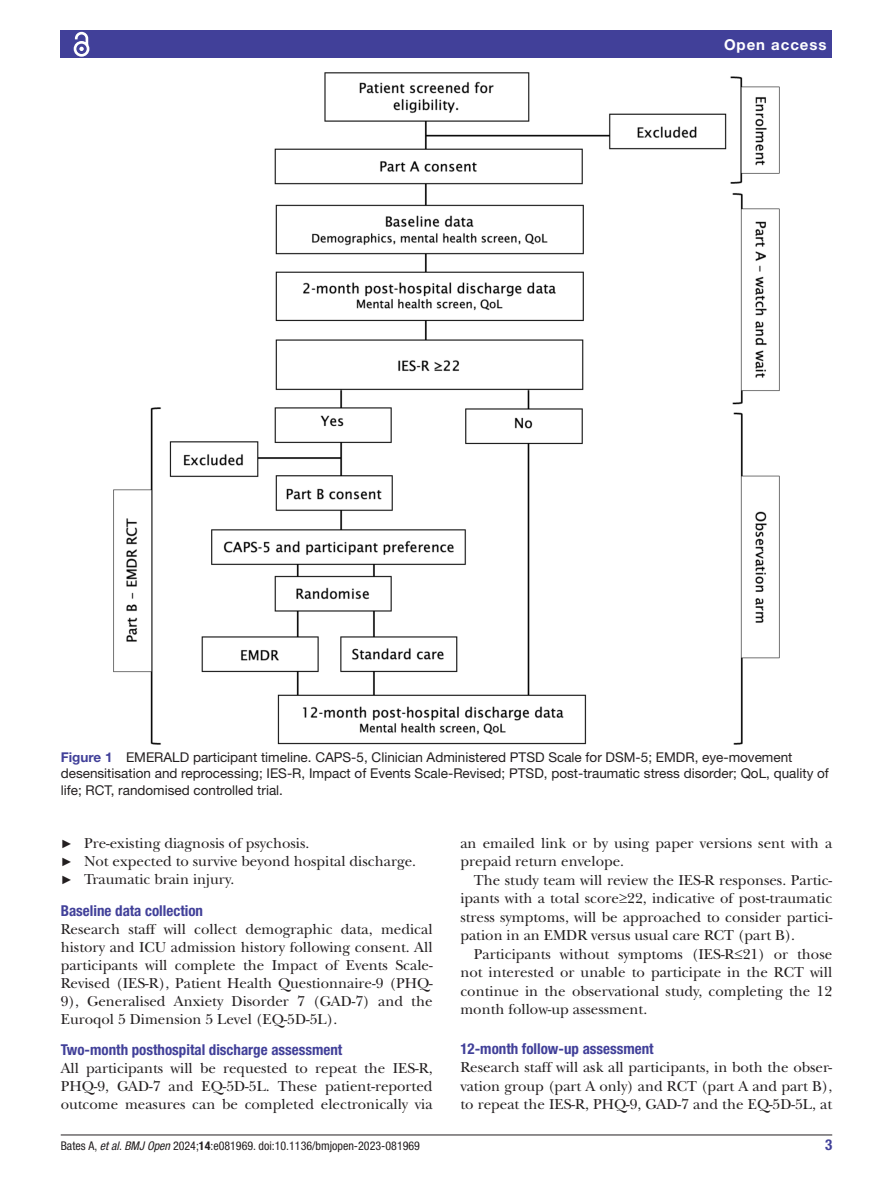
<style>
.page{position:relative;width:893px;height:1191px;background:#fff}
.page>*{position:absolute;margin:0;border:0;box-sizing:border-box;transform-origin:0 0}
.t1{font:15px/18px "New Baskerville";color:#231f20;text-align:justify}
.t2{font:700 condensed 15px "Helvetica Neue LT Std";color:#414099}
.t3{font:700 15px "Helvetica Neue LT Std";letter-spacing:.065em;color:#fff}
.t4{font:13.5px/16.2px "Helvetica Neue LT Std";color:#231f20}
.t5{font:condensed 12px "Helvetica Neue LT Std";color:#231f20}
.s1{font-weight:700;color:#414099}
.s2{font-family:"Arial";font-size:12px}
.s3{font-style:italic}
.s4{font-weight:700}
</style>
<div class="page">
<hr style="left:61px;top:1134px;width:771px;height:1px;background:#231f20">
<div style="left:61px;top:31px;width:771px;height:27px;background:#414099"></div>
<svg style="left:73px;top:31px;width:17px;height:26px"></svg>
<img style="left:113px;top:73px;width:667px;height:671px">
<p class="t3" style="left:724px;top:35px;width:104px">Open access</p>
<p class="t4" style="left:61px;top:749px;width:770px"><span class="s1">Figure 1</span> EMERALD participant timeline. CAPS-5, Clinician Administered PTSD Scale for DSM-5; EMDR, eye-movement desensitisation and reprocessing; IES-R, Impact of Events Scale-Revised; PTSD, post-traumatic stress disorder; QoL, quality of life; RCT, randomised controlled trial.</p>
<p class="t1" style="left:61px;top:834px;width:357px;text-align:left"><span class="s2">►</span> Pre-existing diagnosis of psychosis.<br><span class="s2">►</span> Not expected to survive beyond hospital discharge. <span class="s2">►</span> Traumatic brain injury.</p>
<p class="t2" style="left:61px;top:901px;width:144px">Baseline data collection</p>
<p class="t1" style="left:61px;top:919px;width:373px">Research staff will collect demographic data, medical history and ICU admission history following consent. All participants will complete the Impact of Events Scale-Revised (IES-R), Patient Health Questionnaire-9 (PHQ-9), Generalised Anxiety Disorder 7 (GAD-7) and the Euroqol 5 Dimension 5 Level (EQ-5D-5L).</p>
<p class="t2" style="left:61px;top:1041px;width:283px">Two-month posthospital discharge assessment</p>
<p class="t1" style="left:61px;top:1059px;width:373px">All participants will be requested to repeat the IES-R, PHQ-9, GAD-7 and EQ-5D-5L. These patient-reported outcome measures can be completed electronically via</p>
<p class="t1" style="left:460px;top:834px;width:373px;line-height:18.5px">an emailed link or by using paper versions sent with a prepaid return envelope.</p>
<p class="t1" style="left:460px;top:871px;width:373px;line-height:18.5px;text-indent:14px">The study team will review the IES-R responses. Partic&shy;ipants with a total score≥22, indicative of post-traumatic stress symptoms, will be approached to consider partici&shy;pation in an EMDR versus usual care RCT (part B).</p>
<p class="t1" style="left:460px;top:944px;width:373px;line-height:18.5px;text-indent:14px">Participants without symptoms (IES-R≤21) or those not interested or unable to participate in the RCT will continue in the observational study, completing the 12 month follow-up assessment.</p>
<p class="t2" style="left:460px;top:1039px;width:195px">12-month follow-up assessment</p>
<p class="t1" style="left:460px;top:1058px;width:373px;line-height:18.5px">Research staff will ask all participants, in both the obser&shy;vation group (part A only) and RCT (part A and part B), to repeat the IES-R, PHQ-9, GAD-7 and the EQ-5D-5L, at</p>
<p class="t5" style="left:61px;top:1138px;width:361px">Bates A, <span class="s3">et al</span>. <span class="s3">BMJ Open</span> 2024;<span class="s4">14</span>:e081969. doi:10.1136/bmjopen-2023-081969</p>
<p class="t2" style="left:825px;top:1135px;width:9px">3</p>
</div>
